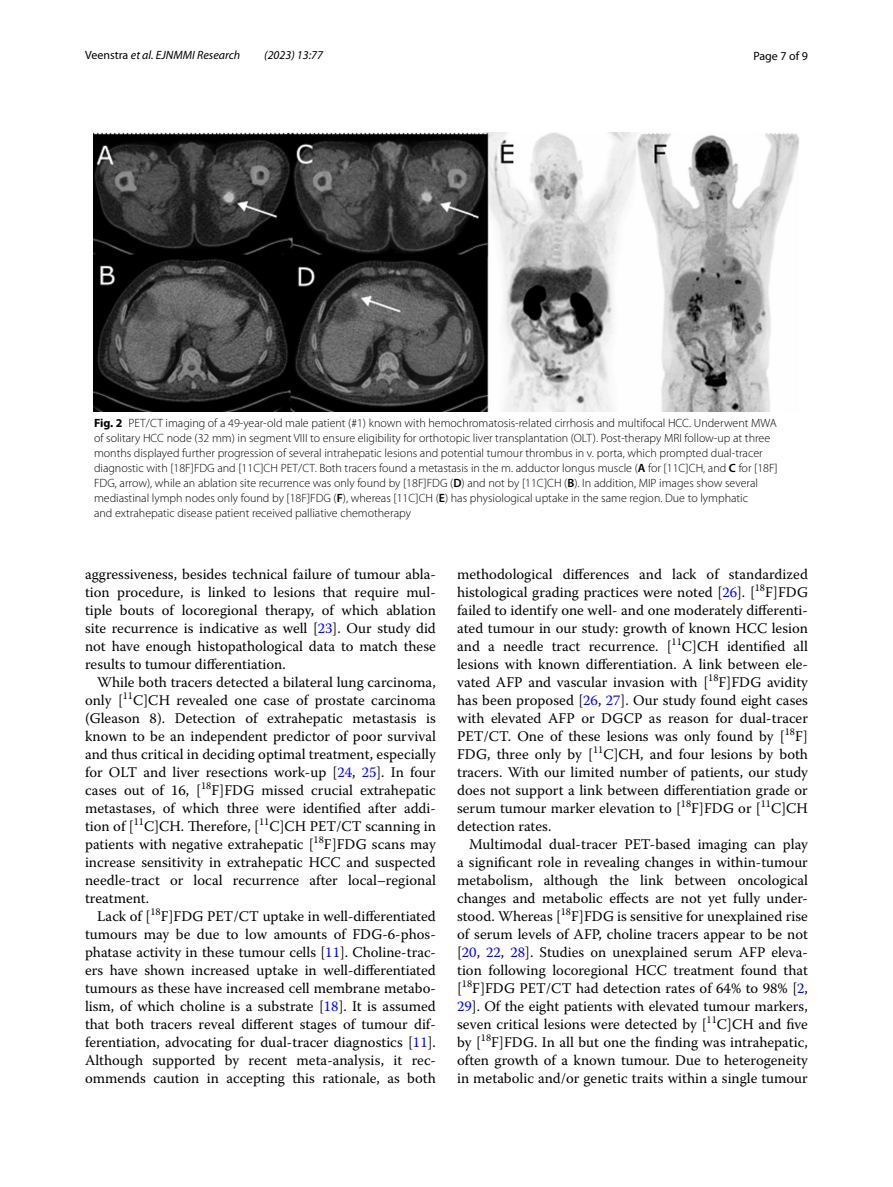
<style>
.page{position:relative;width:893px;height:1187px;background:#fff}
.page>*{position:absolute;margin:0;border:0;box-sizing:border-box;transform-origin:0 0}
.t1{font:14.7px/18px "Warnock Pro";color:#000;text-align:justify}
.t2{font:300 12px/15px "Myriad Pro";color:#000}
.t3{font:italic 12px "Myriad Pro";color:#000}
.t4{font:12px "Myriad Pro";color:#000}
.s1{font-style:normal}
.s2{font-weight:700}
.s3{font-weight:600}
.s4{color:#00f}
</style>
<div class="page">
<img style="left:93px;top:133px;width:706px;height:279px">
<p class="t3" style="left:85px;top:48px;width:157px"><span class="s1">Veenstra</span> et al. EJNMMI Research</p>
<p class="t3" style="left:264px;top:48px;width:60px">(2023) 13:77</p>
<p class="t4" style="left:753px;top:48px;width:56px">Page 7 of 9</p>
<p class="t2" style="left:94px;top:415px;width:685px"><span class="s2">Fig. 2</span> PET/CT imaging of a 49-year-old male patient (#1) known with hemochromatosis-related cirrhosis and multifocal HCC. Underwent MWA of solitary HCC node (32 mm) in segment VIII to ensure eligibility for orthotopic liver transplantation (OLT). Post-therapy MRI follow-up at three months displayed further progression of several intrahepatic lesions and potential tumour thrombus in v. porta, which prompted dual-tracer diagnostic with [18F]FDG and [11C]CH PET/CT. Both tracers found a metastasis in the m. adductor longus muscle (<span class="s3">A</span> for [11C]CH, and <span class="s3">C</span> for [18F] FDG, arrow), while an ablation site recurrence was only found by [18F]FDG (<span class="s3">D</span>) and not by [11C]CH (<span class="s3">B</span>). In addition, MIP images show several mediastinal lymph nodes only found by [18F]FDG (<span class="s3">F</span>), whereas [11C]CH (<span class="s3">E</span>) has physiological uptake in the same region. Due to lymphatic<br>and extrahepatic disease patient received palliative chemotherapy</p>
<p class="t1" style="left:85px;top:564px;width:352px">aggressiveness, besides technical failure of tumour abla&shy;tion procedure, is linked to lesions that require mul&shy;tiple bouts of locoregional therapy, of which ablation site recurrence is indicative as well [<span class="s4">23</span>]. Our study did not have enough histopathological data to match these results to tumour differentiation.</p>
<p class="t1" style="left:85px;top:672px;width:352px;text-indent:12px">While both tracers detected a bilateral lung carcinoma, only [<sup>11</sup>C]CH revealed one case of prostate carcinoma (Gleason 8). Detection of extrahepatic metastasis is known to be an independent predictor of poor survival and thus critical in deciding optimal treatment, especially for OLT and liver resections work-up [<span class="s4">24</span>, <span class="s4">25</span>]. In four cases out of 16, [<sup>18</sup>F]FDG missed crucial extrahepatic metastases, of which three were identified after addi&shy;tion of [<sup>11</sup>C]CH. Therefore, [<sup>11</sup>C]CH PET/CT scanning in patients with negative extrahepatic [<sup>18</sup>F]FDG scans may increase sensitivity in extrahepatic HCC and suspected needle-tract or local recurrence after local–regional treatment.</p>
<p class="t1" style="left:85px;top:906px;width:352px;text-indent:12px">Lack of [<sup>18</sup>F]FDG PET/CT uptake in well-differentiated tumours may be due to low amounts of FDG-6-phos&shy;phatase activity in these tumour cells [<span class="s4">11</span>]. Choline-trac&shy;ers have shown increased uptake in well-differentiated tumours as these have increased cell membrane metabo&shy;lism, of which choline is a substrate [<span class="s4">18</span>]. It is assumed that both tracers reveal different stages of tumour dif&shy;ferentiation, advocating for dual-tracer diagnostics [<span class="s4">11</span>].<br>Although supported by recent meta-analysis, it rec&shy;ommends caution in accepting this rationale, as both</p>
<p class="t1" style="left:457px;top:564px;width:352px">methodological differences and lack of standardized histological grading practices were noted [<span class="s4">26</span>]. [<sup>18</sup>F]FDG failed to identify one well- and one moderately differenti&shy;ated tumour in our study: growth of known HCC lesion and a needle tract recurrence. [<sup>11</sup>C]CH identified all lesions with known differentiation. A link between ele&shy;vated AFP and vascular invasion with [<sup>18</sup>F]FDG avidity has been proposed [<span class="s4">26</span>, <span class="s4">27</span>]. Our study found eight cases with elevated AFP or DGCP as reason for dual-tracer PET/CT. One of these lesions was only found by [<sup>18</sup>F] FDG, three only by [<sup>11</sup>C]CH, and four lesions by both tracers. With our limited number of patients, our study does not support a link between differentiation grade or serum tumour marker elevation to [<sup>18</sup>F]FDG or [<sup>11</sup>C]CH detection rates.</p>
<p class="t1" style="left:457px;top:834px;width:352px;text-indent:12px">Multimodal dual-tracer PET-based imaging can play a significant role in revealing changes in within-tumour metabolism, although the link between oncological changes and metabolic effects are not yet fully under&shy;stood. Whereas [<sup>18</sup>F]FDG is sensitive for unexplained rise of serum levels of AFP, choline tracers appear to be not [<span class="s4">20</span>, <span class="s4">22</span>, <span class="s4">28</span>]. Studies on unexplained serum AFP eleva&shy;tion following locoregional HCC treatment found that [<sup>18</sup>F]FDG PET/CT had detection rates of 64% to 98% [<span class="s4">2</span>, <span class="s4">29</span>]. Of the eight patients with elevated tumour markers, seven critical lesions were detected by [<sup>11</sup>C]CH and five by [<sup>18</sup>F]FDG. In all but one the finding was intrahepatic, often growth of a known tumour. Due to heterogeneity in metabolic and/or genetic traits within a single tumour</p>
</div>
